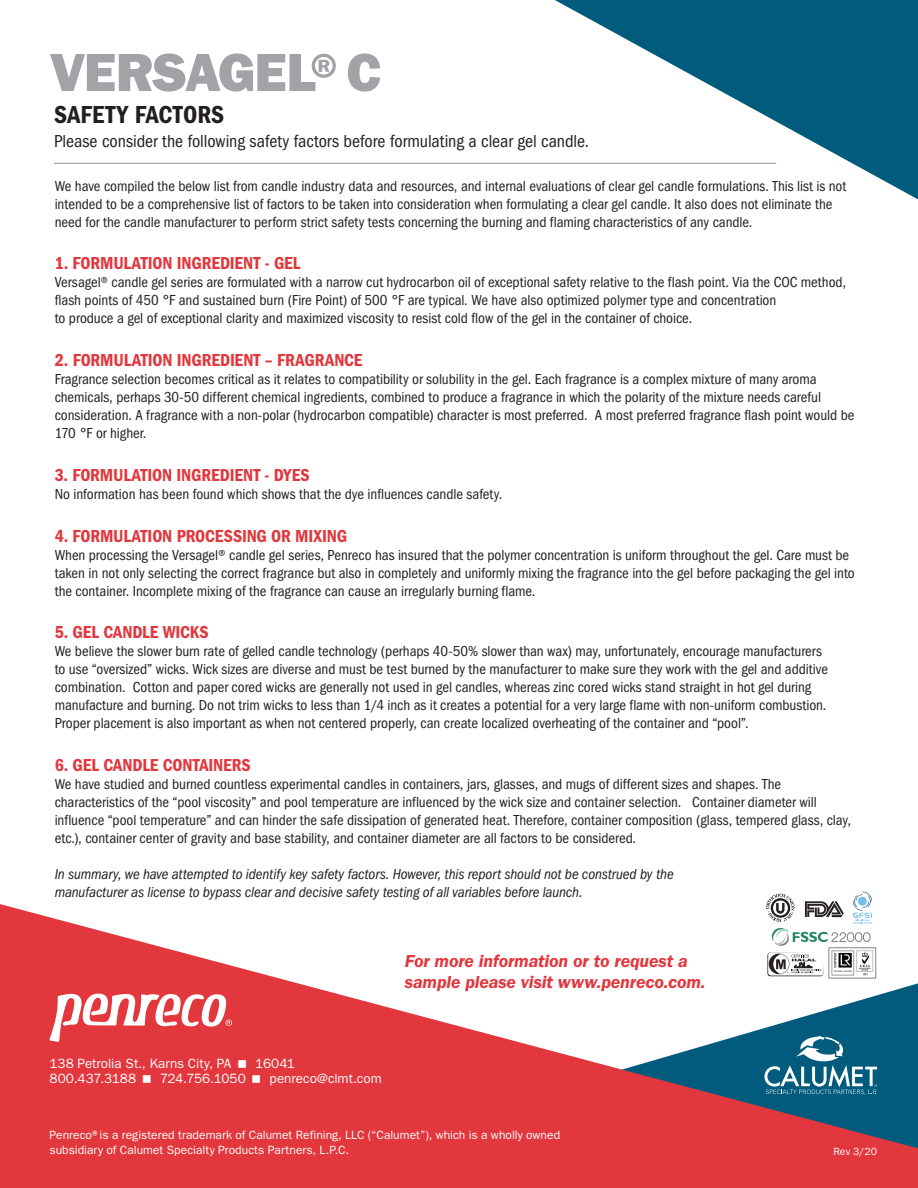
<style>
.page{position:relative;width:918px;height:1188px;background:#fff}
.page>*{position:absolute;margin:0;border:0;box-sizing:border-box;transform-origin:0 0}
.t1{font:54px "ITC Franklin Gothic Std Hvy";letter-spacing:-.02em;color:#a1a3a6}
.t2{font:25.5px "ITC Franklin Gothic Std Dm Cd";letter-spacing:.01em;color:#231f20}
.t3{font:18px "ITC Franklin Gothic Std Dm Cd";letter-spacing:-.01em;color:#e1373d}
.t4{font:condensed 18px "ITC Franklin Gothic Std";color:#231f20}
.t5{font:italic 600 18px/21px "ITC Franklin Gothic Std";letter-spacing:-.01em;color:#e1373d}
.t6{font:condensed 15px/18px "ITC Franklin Gothic Std";letter-spacing:-.005em;color:#231f20}
.t7{font:italic condensed 15px/18px "ITC Franklin Gothic Std";letter-spacing:-.005em;color:#231f20}
.t8{font:13.5px "ITC Franklin Gothic Std";color:#fff}
.t9{font:13.5px "ITC Franklin Gothic Std";letter-spacing:-.03em;color:#fff}
.t10{font:12px/15px "ITC Franklin Gothic Std";letter-spacing:.005em;color:#fff}
.t11{font:10.5px "ITC Franklin Gothic Std";color:#fff}
</style>
<div class="page">
<svg style="left:766px;top:892px;width:106px;height:12px"></svg>
<svg style="left:555px;top:0;width:363px;height:199px"></svg>
<svg style="left:0;top:904px;width:918px;height:284px;fill:#e1373d"></svg>
<svg style="left:764px;top:1036px;width:113px;height:59px;background:#367d98"></svg>
<svg style="left:50px;top:994px;width:182px;height:48px"></svg>
<hr style="left:54px;top:163px;width:722px;height:1px;background:#939598">
<svg style="left:238px;top:1060px;width:8px;height:7px"></svg>
<svg style="left:143px;top:1075px;width:8px;height:7px"></svg>
<svg style="left:253px;top:1075px;width:7px;height:7px"></svg>
<h1 class="t1" style="left:50px;top:41px;width:334px">VERSAGEL®C</h1>
<h2 class="t2" style="left:54px;top:100px;width:172px">SAFETY FACTORS</h2>
<p class="t4" style="left:54px;top:131px;width:537px">Please consider the following safety factors before formulating a clear gel candle.</p>
<p class="t6" style="left:55px;top:177px;width:793px">We have compiled the below list from candle industry data and resources, and internal evaluations of clear gel candle formulations. This list is not intended to be a comprehensive list of factors to be taken into consideration when formulating a clear gel candle. It also does not eliminate the need for the candle manufacturer to perform strict safety tests concerning the burning and flaming characteristics of any candle.</p>
<p class="t3" style="left:55px;top:253px;width:247px">1. FORMULATION INGREDIENT - GEL</p>
<p class="t6" style="left:55px;top:274px;width:793px">Versagel® candle gel series are formulated with a narrow cut hydrocarbon oil of exceptional safety relative to the flash point. Via the COC method, flash points of 450 °F and sustained burn (Fire Point) of 500 °F are typical. We have also optimized polymer type and concentration<br>to produce a gel of exceptional clarity and maximized viscosity to resist cold flow of the gel in the container of choice.</p>
<p class="t3" style="left:55px;top:350px;width:309px">2. FORMULATION INGREDIENT – FRAGRANCE</p>
<p class="t6" style="left:55px;top:370px;width:801px">Fragrance selection becomes critical as it relates to compatibility or solubility in the gel. Each fragrance is a complex mixture of many aroma chemicals, perhaps 30-50 different chemical ingredients, combined to produce a fragrance in which the polarity of the mixture needs careful consideration. A fragrance with a non-polar (hydrocarbon compatible) character is most preferred. A most preferred fragrance flash point would be 170 °F or higher.</p>
<p class="t3" style="left:55px;top:465px;width:256px">3. FORMULATION INGREDIENT - DYES</p>
<p class="t6" style="left:55px;top:485px;width:449px">No information has been found which shows that the dye influences candle safety.</p>
<p class="t3" style="left:55px;top:525px;width:294px">4. FORMULATION PROCESSING OR MIXING</p>
<p class="t6" style="left:55px;top:546px;width:802px">When processing the Versagel® candle gel series, Penreco has insured that the polymer concentration is uniform throughout the gel. Care must be taken in not only selecting the correct fragrance but also in completely and uniformly mixing the fragrance into the gel before packaging the gel into the container. Incomplete mixing of the fragrance can cause an irregularly burning flame.</p>
<p class="t3" style="left:55px;top:622px;width:155px">5. GEL CANDLE WICKS</p>
<p class="t6" style="left:55px;top:643px;width:775px">We believe the slower burn rate of gelled candle technology (perhaps 40-50% slower than wax) may, unfortunately, encourage manufacturers to use “oversized” wicks. Wick sizes are diverse and must be test burned by the manufacturer to make sure they work with the gel and additive combination. Cotton and paper cored wicks are generally not used in gel candles, whereas zinc cored wicks stand straight in hot gel during manufacture and burning. Do not trim wicks to less than 1/4 inch as it creates a potential for a very large flame with non-uniform combustion.<br>Proper placement is also important as when not centered properly, can create localized overheating of the container and “pool”.</p>
<p class="t3" style="left:55px;top:755px;width:197px">6. GEL CANDLE CONTAINERS</p>
<p class="t6" style="left:55px;top:775px;width:798px">We have studied and burned countless experimental candles in containers, jars, glasses, and mugs of different sizes and shapes. The characteristics of the “pool viscosity” and pool temperature are influenced by the wick size and container selection. Container diameter will influence “pool temperature” and can hinder the safe dissipation of generated heat. Therefore, container composition (glass, tempered glass, clay, etc.), container center of gravity and base stability, and container diameter are all factors to be considered.</p>
<p class="t7" style="left:55px;top:865px;width:620px">In summary, we have attempted to identify key safety factors. However, this report should not be construed by the manufacturer as license to bypass clear and decisive safety testing of all variables before launch.</p>
<p class="t5" style="left:405px;top:951px;width:302px">For more information or to request a sample please visit www.penreco.com.</p>
<p class="t8" style="left:50px;top:1055px;width:184px">138 Petrolia St., Karns City, PA</p>
<p class="t8" style="left:255px;top:1055px;width:41px">16041</p>
<p class="t8" style="left:50px;top:1070px;width:88px">800.437.3188</p>
<p class="t9" style="left:160px;top:1070px;width:87px">724.756.1050</p>
<p class="t8" style="left:270px;top:1070px;width:114px">penreco@clmt.com</p>
<p class="t10" style="left:50px;top:1127px;width:512px">Penreco®is a registered trademark of Calumet Refining, LLC (“Calumet”), which is a wholly owned subsidiary of Calumet Specialty Products Partners, L.P.C.</p>
<p class="t11" style="left:833px;top:1145px;width:45px">Rev 3/20</p>
</div>
